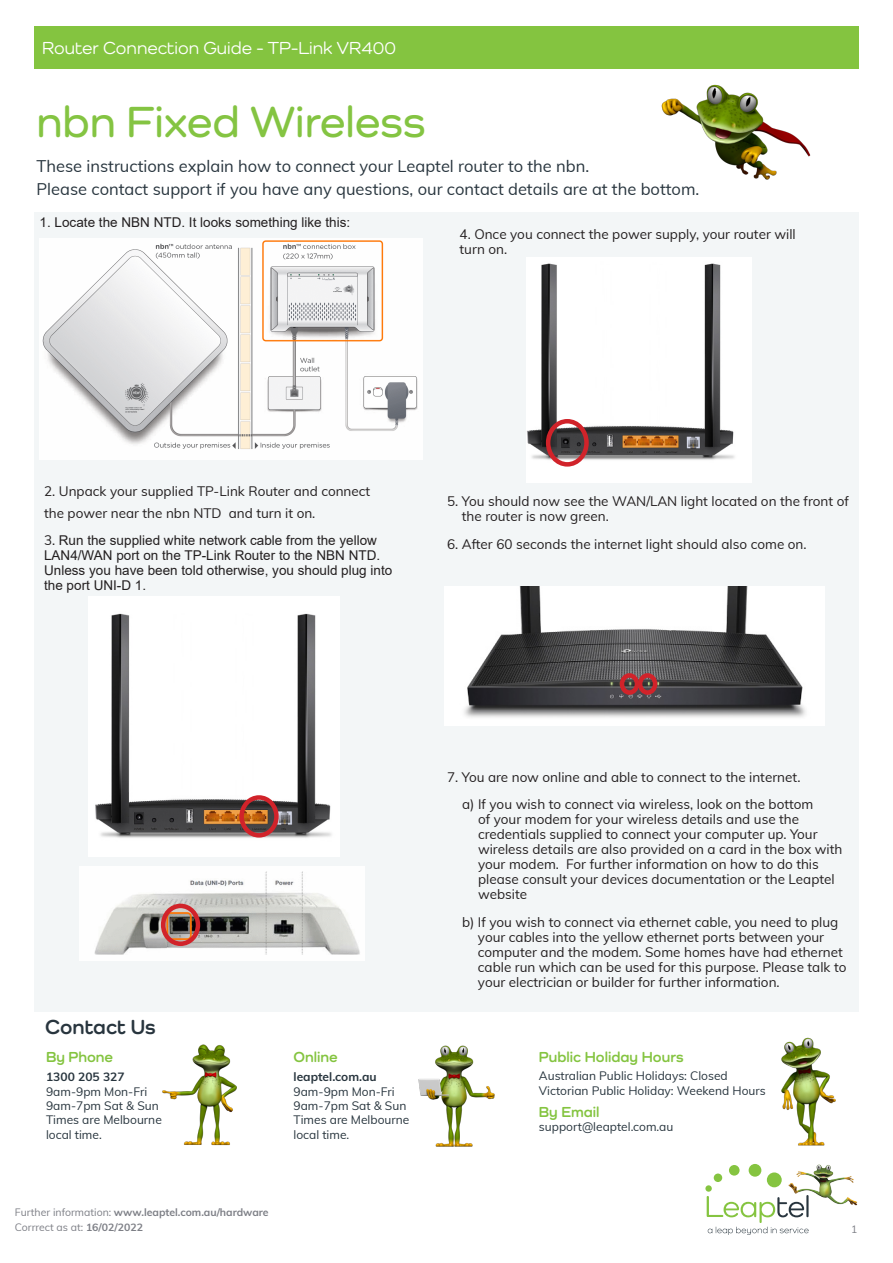
<style>
.page{position:relative;width:893px;height:1263px;background:#fff}
.page>*{position:absolute;margin:0;border:0;box-sizing:border-box;transform-origin:0 0}
.Heading_1{font:600 45px "Como";color:#84c442}
.Heading_2{font:700 21px "Como";color:#28353e}
.t1{font:500 18px "Como";color:#fff}
.Heading_2-2{font:16.5px "Muli";color:#28353e}
.t2{font:700 15px "Como";color:#84c440}
.Body_Text{font:13.5px/15px "Muli";color:#231f20}
.Body_Text-2{font:13.5px/15px "Arial";color:#231f20}
.t3{font:12px/14.4px "Muli";color:#28353e}
.t4{font:700 12px "Muli";color:#28353e}
.t5{font:700 10.5px/15.6px "Muli";color:#7d7f86}
.t6{font:10.5px "Muli";color:#7d7f86}
.s1{font-family:"Muli"}
.s2{font-weight:400}
</style>
<div class="page">
<div style="left:34px;top:26px;width:825px;height:42px;background:#84c440"></div>
<svg style="left:705px;top:1185px;width:7px;height:7px"></svg>
<div style="left:714px;top:1173px;width:8px;height:9px;background:#85c440;border-radius:50%"></div>
<div style="left:729px;top:1165px;width:10px;height:10px;background:#85c440;border-radius:50%"></div>
<div style="left:749px;top:1164px;width:12px;height:13px;background:#85c440;border-radius:50%"></div>
<div style="left:767px;top:1172px;width:15px;height:15px;background:#85c440;border-radius:50%"></div>
<svg style="left:707px;top:1196px;width:102px;height:39px"></svg>
<img style="left:788px;top:1164px;width:70px;height:44px">
<div style="left:34px;top:213px;width:825px;height:799px;background:#f3f6f7"></div>
<img style="left:661px;top:84px;width:150px;height:96px">
<img style="left:162px;top:1044px;width:75px;height:102px">
<img style="left:781px;top:1037px;width:55px;height:109px">
<img style="left:418px;top:1045px;width:77px;height:102px">
<img style="left:39px;top:239px;width:383px;height:221px">
<img style="left:80px;top:867px;width:285px;height:93px">
<div style="left:161px;top:904px;width:39px;height:42px;border:4px solid #d1232a;border-radius:50%"></div>
<img style="left:89px;top:597px;width:251px;height:260px">
<div style="left:239px;top:795px;width:40px;height:42px;border:4px solid #d1232a;border-radius:50%"></div>
<img style="left:526px;top:258px;width:225px;height:224px">
<div style="left:546px;top:419px;width:43px;height:48px;border:4px solid #d1232a;border-radius:50%"></div>
<img style="left:445px;top:587px;width:379px;height:139px">
<div style="left:620px;top:673px;width:19px;height:22px;border:4px solid #d1232a;border-radius:50%"></div>
<div style="left:638px;top:673px;width:19px;height:22px;border:4px solid #d1232a;border-radius:50%"></div>
<h3 class="t1" style="left:42px;top:37px;width:355px">Router Connection Guide - TP-Link VR400</h3>
<p class="Heading_1" style="left:36px;top:94px;width:391px">nbn Fixed Wireless</p>
<p class="Heading_2-2" style="left:36px;top:154px;width:554px">These instructions explain how to connect your Leaptel router to the nbn.</p>
<p class="Heading_2-2" style="left:36px;top:177px;width:664px">Please contact support if you have any questions, our contact details are at the bottom.</p>
<p class="Body_Text-2" style="left:40px;top:214px;width:312px">1. Locate the NBN NTD. It looks something like this:</p>
<p class="Body_Text" style="left:460px;top:226px;width:338px">4. Once you connect the power supply, your router will turn on.</p>
<p class="Body_Text" style="left:44px;top:480px;width:328px;line-height:21.6px">2. Unpack your supplied TP-Link Router and connect the power near the nbn NTD and turn it on.</p>
<p class="Body_Text-2" style="left:44px;top:533px;width:350px"><span class="s1">3.</span> Run the supplied white network cable from the yellow LAN4/WAN port on the TP-Link Router to the NBN NTD.<br>Unless you have been told otherwise, you should plug into the port UNI-D 1.</p>
<p class="Body_Text" style="left:462px;top:493px;width:389px;text-indent:-15px">5. You should now see the WAN/LAN light located on the front of the router is now green.</p>
<p class="Body_Text" style="left:447px;top:535px;width:361px">6. After 60 seconds the internet light should also come on.</p>
<p class="Heading_2" style="left:45px;top:1014px;width:112px">Contact Us</p>
<p class="t2" style="left:46px;top:1047px;width:69px">By Phone</p>
<p class="t4" style="left:46px;top:1068px;width:80px">1300 205 327</p>
<p class="t3" style="left:46px;top:1083px;width:103px">9am-9pm Mon-Fri</p>
<p class="t3" style="left:46px;top:1098px;width:114px">9am-7pm Sat &amp; Sun</p>
<p class="t3" style="left:46px;top:1112px;width:117px">Times are Melbourne local time.</p>
<p class="t2" style="left:294px;top:1047px;width:46px">Online</p>
<p class="t4" style="left:294px;top:1068px;width:85px">leaptel.com.au</p>
<p class="t3" style="left:294px;top:1083px;width:103px">9am-9pm Mon-Fri</p>
<p class="t3" style="left:294px;top:1098px;width:114px">9am-7pm Sat &amp; Sun</p>
<p class="t3" style="left:294px;top:1112px;width:117px">Times are Melbourne local time.</p>
<p class="t5" style="left:15px;top:1204px;width:255px"><span class="s2">Further information:</span> www.leaptel.com.au/hardware<br><span class="s2">Corrrect as at:</span> 16/02/2022</p>
<p class="Body_Text" style="left:447px;top:768px;width:355px">7. You are now online and able to connect to the internet.</p>
<p class="Body_Text" style="left:478px;top:796px;width:366px;text-indent:-16px">a) If you wish to connect via wireless, look on the bottom<br>of your modem for your wireless details and use the credentials supplied to connect your computer up. Your wireless details are also provided on a card in the box with your modem. For further information on how to do this please consult your devices documentation or the Leaptel website</p>
<p class="Body_Text" style="left:478px;top:914px;width:370px;text-indent:-16px">b) If you wish to connect via ethernet cable, you need to plug your cables into the yellow ethernet ports between your computer and the modem. Some homes have had ethernet cable run which can be used for this purpose. Please talk to your electrician or builder for further information.</p>
<p class="t2" style="left:539px;top:1047px;width:146px">Public Holiday Hours</p>
<p class="t3" style="left:539px;top:1068px;width:190px">Australian Public Holidays: Closed</p>
<p class="t3" style="left:539px;top:1083px;width:228px">Victorian Public Holiday: Weekend Hours</p>
<p class="t2" style="left:539px;top:1103px;width:62px">By Email</p>
<p class="t3" style="left:539px;top:1119px;width:136px">support@leaptel.com.au</p>
<p class="t6" style="left:851px;top:1221px;width:8px">1</p>
</div>
